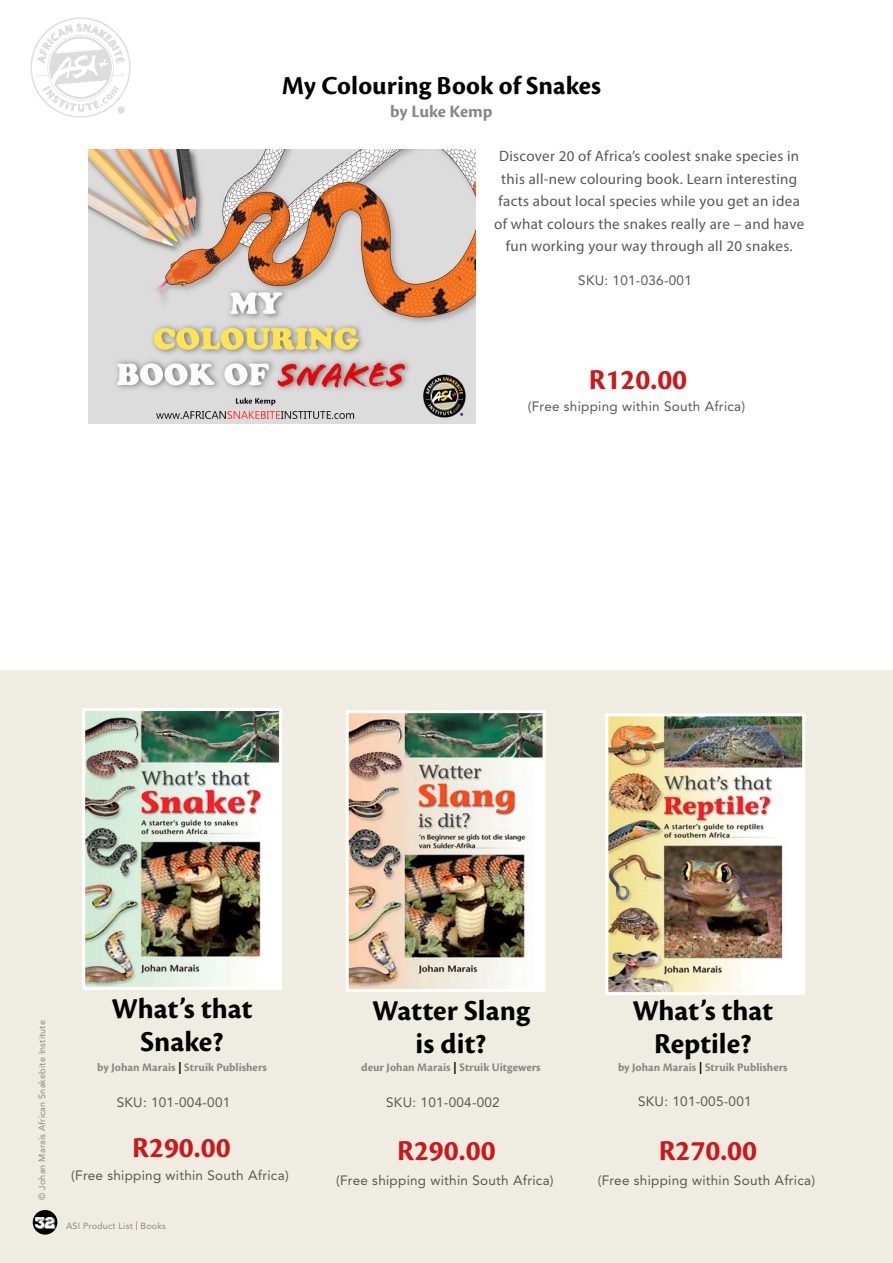
<style>
.page{position:relative;width:893px;height:1263px;background:#fff}
.page>*{position:absolute;margin:0;border:0;box-sizing:border-box;transform-origin:0 0}
.t1{font:700 30px/33px "Cronos Pro";letter-spacing:-.005em;color:#000;text-align:center}
.t2{font:700 30px "Cronos Pro";color:#cd1719}
.t3{font:700 27px "Cronos Pro";color:#000}
.t4{font:700 18px "Cronos Pro";letter-spacing:-.005em;color:#878787}
.t5{font:15.15px "Nexa Rust Slab Black Shadow 01";color:#fff}
.t6{font:15px/22.5px "Myriad Pro";letter-spacing:.02em;color:#575756;text-align:center}
.t7{font:13.5px "Avenir LT Std";letter-spacing:.02em;color:#575756}
.t8{font:700 12px "Cronos Pro";color:#878787}
.t9{font:9px "Avenir LT Std";letter-spacing:.02em;color:#878787}
.s1{color:#000}
.s2{color:#e62f28}
</style>
<div class="page">
<div style="left:0;top:670px;width:893px;height:593px;background:#efede2"></div>
<img style="left:86px;top:712px;width:192px;height:274px">
<div style="left:82px;top:708px;width:200px;height:282px;border:3px solid #fff"></div>
<img style="left:350px;top:714px;width:192px;height:274px">
<div style="left:346px;top:710px;width:200px;height:282px;border:3px solid #fff"></div>
<img style="left:609px;top:717px;width:192px;height:274px">
<div style="left:605px;top:713px;width:200px;height:282px;border:3px solid #fff"></div>
<div style="left:33px;top:1210px;width:24px;height:24px;background:#000;border-radius:50%"></div>
<img style="left:30px;top:17px;width:101px;height:101px">
<img style="left:88px;top:150px;width:388px;height:273px">
<h2 class="t3" style="left:282px;top:70px;width:321px">My Colouring Book of Snakes</h2>
<p class="t4" style="left:390px;top:101px;width:104px">by Luke Kemp</p>
<p class="t6" style="left:494px;top:145px;width:312px">Discover 20 of Africa’s coolest snake species in this all-new colouring book. Learn interesting facts about local species while you get an idea of what colours the snakes really are – and have fun working your way through all 20 snakes.</p>
<p class="t7" style="left:578px;top:272px;width:115px">SKU: 101-036-001</p>
<h1 class="t2" style="left:589px;top:362px;width:100px">R120.00</h1>
<p class="t7" style="left:528px;top:399px;width:219px">(Free shipping within South Africa)</p>
<p class="t9" style="left:37px;top:1200px;width:181px;rotate:-90deg">© Johan Marais African Snakebite Institute</p>
<p class="t5" style="left:35px;top:1212px;width:22px">32</p>
<h1 class="t1" style="left:112px;top:992px;width:142px">What’s that<br>Snake?</h1>
<h1 class="t1" style="left:372px;top:994px;width:159px">Watter Slang is dit?</h1>
<h1 class="t1" style="left:632px;top:994px;width:142px">What’s that<br>Reptile?</h1>
<p class="t8" style="left:97px;top:1060px;width:171px">by Johan Marais <span class="s1">|</span> Struik Publishers</p>
<p class="t8" style="left:361px;top:1060px;width:181px">deur Johan Marais <span class="s1">|</span> Struik Uitgewers</p>
<p class="t8" style="left:618px;top:1060px;width:171px">by Johan Marais <span class="s1">|</span> Struik Publishers</p>
<p class="t7" style="left:117px;top:1095px;width:115px">SKU: 101-004-001</p>
<p class="t7" style="left:386px;top:1095px;width:115px">SKU: 101-004-002</p>
<p class="t7" style="left:638px;top:1094px;width:115px">SKU: 101-005-001</p>
<h1 class="t2" style="left:132px;top:1131px;width:100px">R290.00</h1>
<p class="t7" style="left:71px;top:1167px;width:219px">(Free shipping within South Africa)</p>
<p class="t9" style="left:66px;top:1221px;width:101px">ASI Product List <span class="s2">|</span> Books</p>
<h1 class="t2" style="left:397px;top:1133px;width:100px">R290.00</h1>
<p class="t7" style="left:336px;top:1172px;width:219px">(Free shipping within South Africa)</p>
<h1 class="t2" style="left:659px;top:1133px;width:100px">R270.00</h1>
<p class="t7" style="left:598px;top:1172px;width:219px">(Free shipping within South Africa)</p>
</div>
